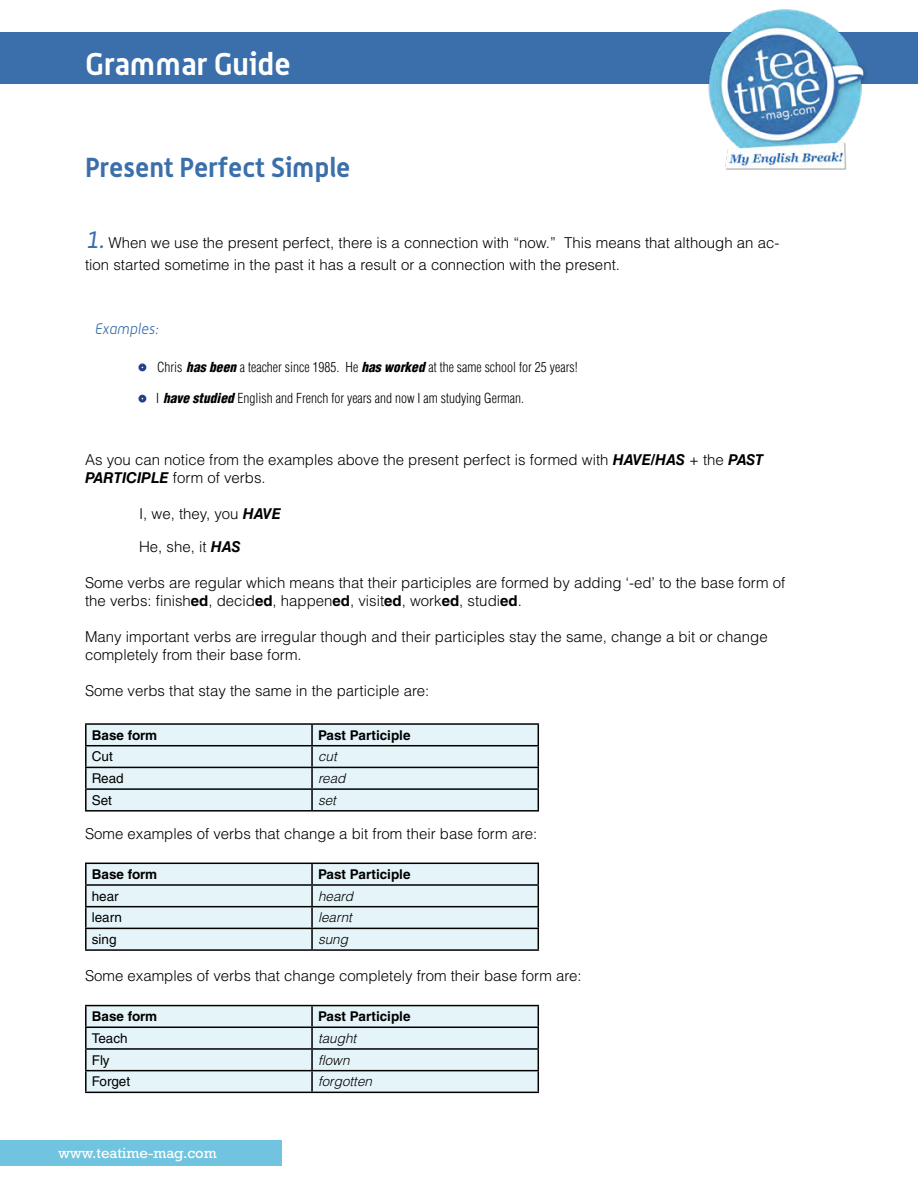
<style>
.page{position:relative;width:918px;height:1188px;background:#fff}
.page>*{position:absolute;margin:0;border:0;box-sizing:border-box;transform-origin:0 0}
.t1{font:700 30.9px "Alwyn";color:#fff}
.t2{font:700 27px "Alwyn";color:#3a6fab}
.t3{font:300 15px/18px "Helvetica LT Std";color:#000}
.t4{font:15px "Rockwell Std";color:#fff}
.t5{font:italic 300 15px "Alwyn";color:#3a6fab}
.t6{font:300 condensed 13.5px "Helvetica LT Std";color:#000}
.t7{font:700 13.5px "Helvetica LT Std";color:#000}
.t8{font:italic 300 13.5px "Helvetica LT Std";color:#000}
.t9{font:13.5px "Helvetica LT Std";color:#000}
.s1{font-family:"Alwyn";font-weight:400;font-style:italic;font-size:24px;color:#3a6fab}
.s2{font-weight:900;font-style:italic}
.s3{font-weight:700;font-style:italic}
.s4{font-weight:700}
</style>
<div class="page">
<div style="left:0;top:1140px;width:281px;height:26px;background:#71c4e0"></div>
<div style="left:0;top:33px;width:918px;height:51px;background:#3a6fab"></div>
<img style="left:708px;top:9px;width:197px;height:161px">
<div style="left:138px;top:363px;width:8px;height:8px;border:3px solid #25408f;border-radius:50%"></div>
<div style="left:138px;top:395px;width:8px;height:8px;border:3px solid #25408f;border-radius:50%"></div>
<hr style="left:85px;top:723px;width:227px;height:2px;background:#000">
<hr style="left:85px;top:725px;width:2px;height:20px;background:#000">
<hr style="left:312px;top:723px;width:227px;height:2px;background:#000">
<hr style="left:85px;top:745px;width:227px;height:1px;background:#000">
<hr style="left:85px;top:746px;width:2px;height:21px;background:#000">
<hr style="left:85px;top:767px;width:227px;height:1px;background:#000">
<hr style="left:85px;top:768px;width:2px;height:20px;background:#000">
<hr style="left:85px;top:788px;width:227px;height:2px;background:#000">
<hr style="left:85px;top:790px;width:2px;height:20px;background:#000">
<svg style="left:86px;top:724px;width:453px;height:86px;background:#d5e3e7"></svg>
<hr style="left:85px;top:810px;width:227px;height:2px;background:#000">
<hr style="left:312px;top:810px;width:227px;height:2px;background:#000">
<hr style="left:85px;top:863px;width:227px;height:1px;background:#000">
<hr style="left:85px;top:864px;width:2px;height:20px;background:#000">
<hr style="left:85px;top:884px;width:227px;height:2px;background:#000">
<hr style="left:85px;top:886px;width:2px;height:20px;background:#000">
<hr style="left:85px;top:906px;width:227px;height:1px;background:#000">
<hr style="left:85px;top:907px;width:2px;height:21px;background:#000">
<hr style="left:85px;top:928px;width:227px;height:1px;background:#000">
<hr style="left:85px;top:929px;width:2px;height:20px;background:#000">
<svg style="left:86px;top:863px;width:453px;height:86px;background:#d4e2e6"></svg>
<hr style="left:85px;top:949px;width:227px;height:2px;background:#000">
<hr style="left:312px;top:949px;width:227px;height:2px;background:#000">
<hr style="left:85px;top:1005px;width:227px;height:1px;background:#000">
<hr style="left:85px;top:1006px;width:2px;height:21px;background:#000">
<hr style="left:312px;top:1005px;width:227px;height:1px;background:#000">
<hr style="left:85px;top:1027px;width:227px;height:1px;background:#000">
<hr style="left:85px;top:1028px;width:2px;height:20px;background:#000">
<hr style="left:85px;top:1048px;width:227px;height:2px;background:#000">
<hr style="left:85px;top:1050px;width:2px;height:20px;background:#000">
<hr style="left:85px;top:1070px;width:227px;height:1px;background:#000">
<hr style="left:85px;top:1071px;width:2px;height:21px;background:#000">
<svg style="left:86px;top:1006px;width:453px;height:86px;background:#d5e3e7"></svg>
<hr style="left:85px;top:1092px;width:227px;height:1px;background:#000">
<hr style="left:312px;top:1092px;width:227px;height:1px;background:#000">
<h1 class="t1" style="left:85px;top:45px;width:207px">Grammar Guide</h1>
<h2 class="t2" style="left:85px;top:150px;width:267px">Present Perfect Simple</h2>
<p class="t3" style="left:85px;top:232px;width:696px;line-height:21.6px"><span class="s1">1.</span> When we use the present perfect, there is a connection with “now.” This means that although an ac&shy;tion started sometime in the past it has a result or a connection with the present.</p>
<p class="t5" style="left:94px;top:321px;width:65px">Examples:</p>
<p class="t6" style="left:157px;top:359px;width:422px">Chris <span class="s2">has been</span> a teacher since 1985. He <span class="s2">has worked</span> at the same school for 25 years!</p>
<p class="t6" style="left:156px;top:390px;width:369px">I <span class="s2">have studied</span> English and French for years and now I am studying German.</p>
<p class="t3" style="left:85px;top:450px;width:680px">As you can notice from the examples above the present perfect is formed with <span class="s3">HAVE/HAS</span> + the <span class="s3">PAST<br>PARTICIPLE</span> form of verbs.</p>
<p class="t3" style="left:139px;top:504px;width:143px">I, we, they, you <span class="s3">HAVE</span></p>
<p class="t3" style="left:139px;top:537px;width:103px">He, she, it <span class="s3">HAS</span></p>
<p class="t3" style="left:85px;top:573px;width:702px">Some verbs are regular which means that their participles are formed by adding ‘-ed’ to the base form of the verbs: finish<span class="s4">ed</span>, decid<span class="s4">ed</span>, happen<span class="s4">ed</span>, visit<span class="s4">ed</span>, work<span class="s4">ed</span>, studi<span class="s4">ed</span>.</p>
<p class="t3" style="left:85px;top:627px;width:684px">Many important verbs are irregular though and their participles stay the same, change a bit or change completely from their base form.</p>
<p class="t3" style="left:85px;top:681px;width:346px">Some verbs that stay the same in the participle are:</p>
<p class="t7" style="left:92px;top:727px;width:67px">Base form</p>
<p class="t7" style="left:318px;top:727px;width:94px">Past Participle</p>
<p class="t9" style="left:92px;top:749px;width:23px">Cut</p>
<p class="t8" style="left:318px;top:748px;width:20px">cut</p>
<p class="t9" style="left:92px;top:771px;width:33px">Read</p>
<p class="t8" style="left:318px;top:770px;width:29px">read</p>
<p class="t9" style="left:92px;top:792px;width:22px">Set</p>
<p class="t8" style="left:318px;top:792px;width:20px">set</p>
<p class="t3" style="left:85px;top:824px;width:454px">Some examples of verbs that change a bit from their base form are:</p>
<p class="t7" style="left:92px;top:866px;width:67px">Base form</p>
<p class="t7" style="left:318px;top:866px;width:94px">Past Participle</p>
<p class="t9" style="left:92px;top:888px;width:29px">hear</p>
<p class="t8" style="left:318px;top:887px;width:37px">heard</p>
<p class="t9" style="left:92px;top:910px;width:32px">learn</p>
<p class="t8" style="left:318px;top:909px;width:36px">learnt</p>
<p class="t9" style="left:92px;top:932px;width:26px">sing</p>
<p class="t8" style="left:318px;top:931px;width:32px">sung</p>
<p class="t3" style="left:85px;top:966px;width:498px">Some examples of verbs that change completely from their base form are:</p>
<p class="t7" style="left:92px;top:1008px;width:67px">Base form</p>
<p class="t7" style="left:318px;top:1008px;width:94px">Past Participle</p>
<p class="t9" style="left:92px;top:1030px;width:37px">Teach</p>
<p class="t8" style="left:318px;top:1030px;width:40px">taught</p>
<p class="t9" style="left:92px;top:1052px;width:19px">Fly</p>
<p class="t8" style="left:318px;top:1051px;width:33px">flown</p>
<p class="t9" style="left:92px;top:1074px;width:40px">Forget</p>
<p class="t8" style="left:318px;top:1073px;width:56px">forgotten</p>
<p class="t4" style="left:59px;top:1144px;width:160px">www.teatime-mag.com</p>
</div>
